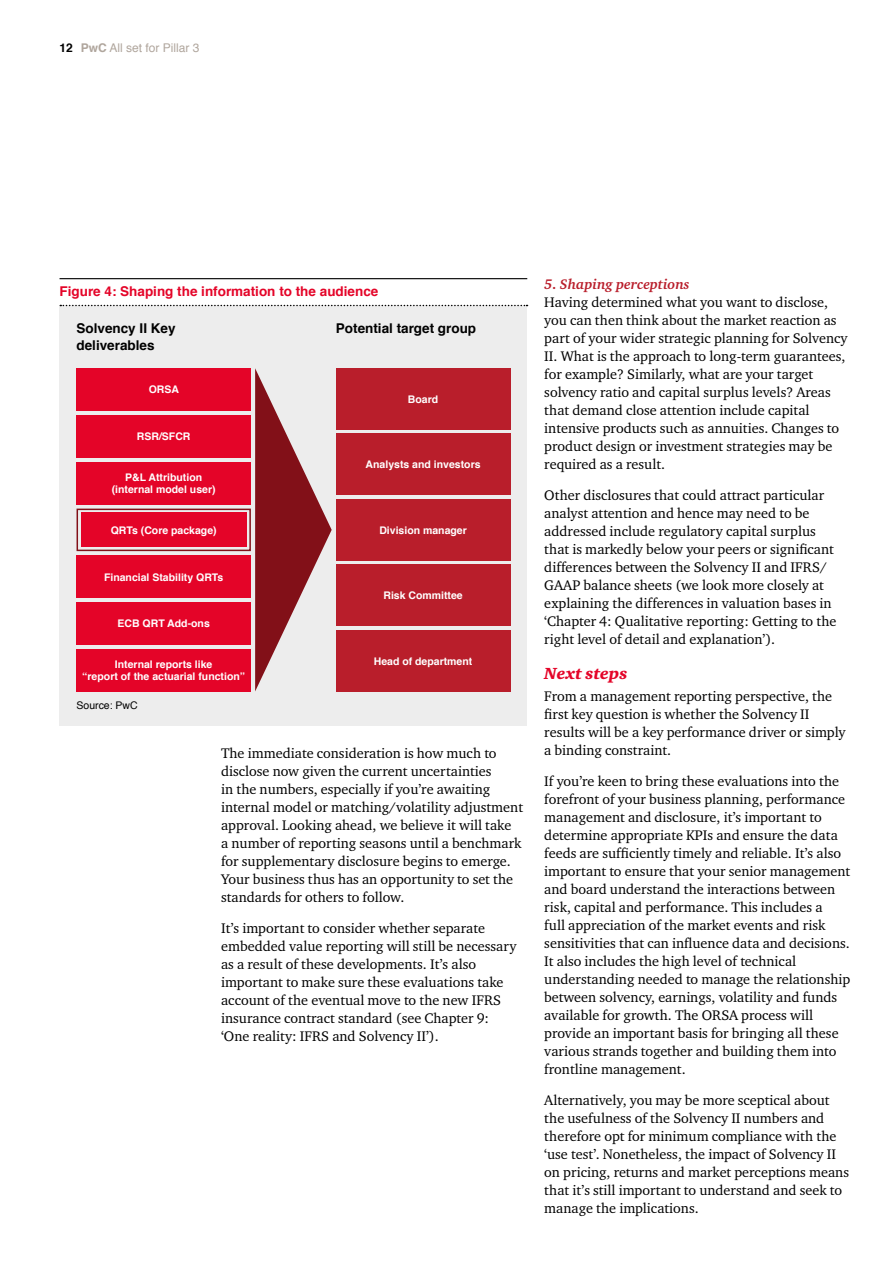
<style>
.page{position:relative;width:893px;height:1263px;background:#fff}
.page>*{position:absolute;margin:0;border:0;box-sizing:border-box;transform-origin:0 0}
.t1{font:16.5px "Charter ITC Blac Ital";color:#e40428}
.t2{font:14.25px/18px "Charter ITC";color:#000}
.t3{font:italic 700 14.25px "Charter ITC";color:#b91e2b}
.t4{font:700 13.5px/16.2px "Helvetica";color:#000}
.t5{font:700 13.5px "Helvetica";color:#e40428}
.t6{font:12px "Helvetica";color:#b0a69d}
.t7{font:700 10.5px/12.6px "Helvetica";color:#fff;text-align:center}
.t8{font:10.5px "Helvetica";color:#000}
.s1{font-weight:700;color:#000}
.s2{font-weight:700}
</style>
<div class="page">
<div style="left:60px;top:305px;width:467px;height:421px;background:#ededed"></div>
<hr style="left:60px;top:278px;width:467px;height:1px;background:#000">
<svg style="left:60px;top:305px;width:467px;height:1px"></svg>
<div style="left:77px;top:368px;width:174px;height:43px;background:#e40428"></div>
<div style="left:77px;top:415px;width:174px;height:43px;background:#e40428"></div>
<div style="left:77px;top:462px;width:174px;height:42px;background:#e40428"></div>
<div style="left:77px;top:509px;width:174px;height:42px;border:2px solid #821018"></div>
<div style="left:81px;top:513px;width:166px;height:34px;background:#e40428"></div>
<div style="left:77px;top:555px;width:174px;height:43px;background:#e40428"></div>
<div style="left:77px;top:602px;width:174px;height:43px;background:#e40428"></div>
<div style="left:77px;top:649px;width:174px;height:42px;background:#e40428"></div>
<div style="left:336px;top:368px;width:174px;height:61px;background:#b91e2b"></div>
<div style="left:336px;top:434px;width:174px;height:61px;background:#b91e2b"></div>
<div style="left:336px;top:499px;width:174px;height:61px;background:#b91e2b"></div>
<div style="left:336px;top:565px;width:174px;height:61px;background:#b91e2b"></div>
<div style="left:336px;top:630px;width:174px;height:61px;background:#b91e2b"></div>
<svg style="left:255px;top:368px;width:77px;height:323px"></svg>
<p class="t6" style="left:60px;top:38px;width:141px"><span class="s1">12</span> <span class="s2">PwC</span> All set for Pillar 3</p>
<p class="t5" style="left:60px;top:281px;width:320px">Figure 4: Shaping the information to the audience</p>
<p class="t4" style="left:77px;top:321px;width:101px">Solvency II Key deliverables</p>
<p class="t4" style="left:336px;top:321px;width:142px">Potential target group</p>
<p class="t7" style="left:149px;top:384px;width:32px">ORSA</p>
<p class="t7" style="left:137px;top:430px;width:55px">RSR/SFCR</p>
<p class="t7" style="left:112px;top:471px;width:105px">P&amp;L Attribution (internal model user)</p>
<p class="t7" style="left:111px;top:524px;width:107px">QRTs (Core package)</p>
<p class="t7" style="left:104px;top:571px;width:121px">Financial Stability QRTs</p>
<p class="t7" style="left:118px;top:617px;width:94px">ECB QRT Add-ons</p>
<p class="t7" style="left:82px;top:658px;width:164px">Internal reports like<br>“report of the actuarial function”</p>
<p class="t7" style="left:408px;top:393px;width:32px">Board</p>
<p class="t7" style="left:366px;top:458px;width:116px">Analysts and investors</p>
<p class="t7" style="left:379px;top:524px;width:89px">Division manager</p>
<p class="t7" style="left:383px;top:589px;width:81px">Risk Committee</p>
<p class="t7" style="left:374px;top:655px;width:100px">Head of department</p>
<p class="t8" style="left:77px;top:697px;width:63px">Source: PwC</p>
<p class="t2" style="left:221px;top:744px;width:303px">The immediate consideration is how much to disclose now given the current uncertainties<br>in the numbers, especially if you’re awaiting internal model or matching/volatility adjustment approval. Looking ahead, we believe it will take<br>a number of reporting seasons until a benchmark for supplementary disclosure begins to emerge.<br>Your business thus has an opportunity to set the standards for others to follow.</p>
<p class="t2" style="left:221px;top:919px;width:297px">It’s important to consider whether separate embedded value reporting will still be necessary as a result of these developments. It’s also important to make sure these evaluations take account of the eventual move to the new IFRS insurance contract standard (see Chapter 9: ‘One reality: IFRS and Solvency II’).</p>
<p class="t3" style="left:544px;top:276px;width:147px">5. Shaping perceptions</p>
<p class="t2" style="left:544px;top:293px;width:305px">Having determined what you want to disclose, you can then think about the market reaction as part of your wider strategic planning for Solvency II. What is the approach to long-term guarantees, for example? Similarly, what are your target solvency ratio and capital surplus levels? Areas that demand close attention include capital intensive products such as annuities. Changes to product design or investment strategies may be required as a result.</p>
<p class="t2" style="left:544px;top:486px;width:294px">Other disclosures that could attract particular analyst attention and hence may need to be addressed include regulatory capital surplus that is markedly below your peers or significant differences between the Solvency II and IFRS/ GAAP balance sheets (we look more closely at explaining the differences in valuation bases in ‘Chapter 4: Qualitative reporting: Getting to the right level of detail and explanation’).</p>
<p class="t1" style="left:544px;top:663px;width:85px">Next steps</p>
<p class="t2" style="left:544px;top:687px;width:303px">From a management reporting perspective, the first key question is whether the Solvency II results will be a key performance driver or simply a binding constraint.</p>
<p class="t2" style="left:544px;top:772px;width:308px">If you’re keen to bring these evaluations into the forefront of your business planning, performance management and disclosure, it’s important to determine appropriate KPIs and ensure the data feeds are sufficiently timely and reliable. It’s also important to ensure that your senior management and board understand the interactions between risk, capital and performance. This includes a<br>full appreciation of the market events and risk sensitivities that can influence data and decisions.<br>It also includes the high level of technical understanding needed to manage the relationship between solvency, earnings, volatility and funds available for growth. The ORSA process will provide an important basis for bringing all these various strands together and building them into frontline management.</p>
<p class="t2" style="left:544px;top:1091px;width:306px">Alternatively, you may be more sceptical about the usefulness of the Solvency II numbers and therefore opt for minimum compliance with the ‘use test’. Nonetheless, the impact of Solvency II on pricing, returns and market perceptions means that it’s still important to understand and seek to manage the implications.</p>
</div>
